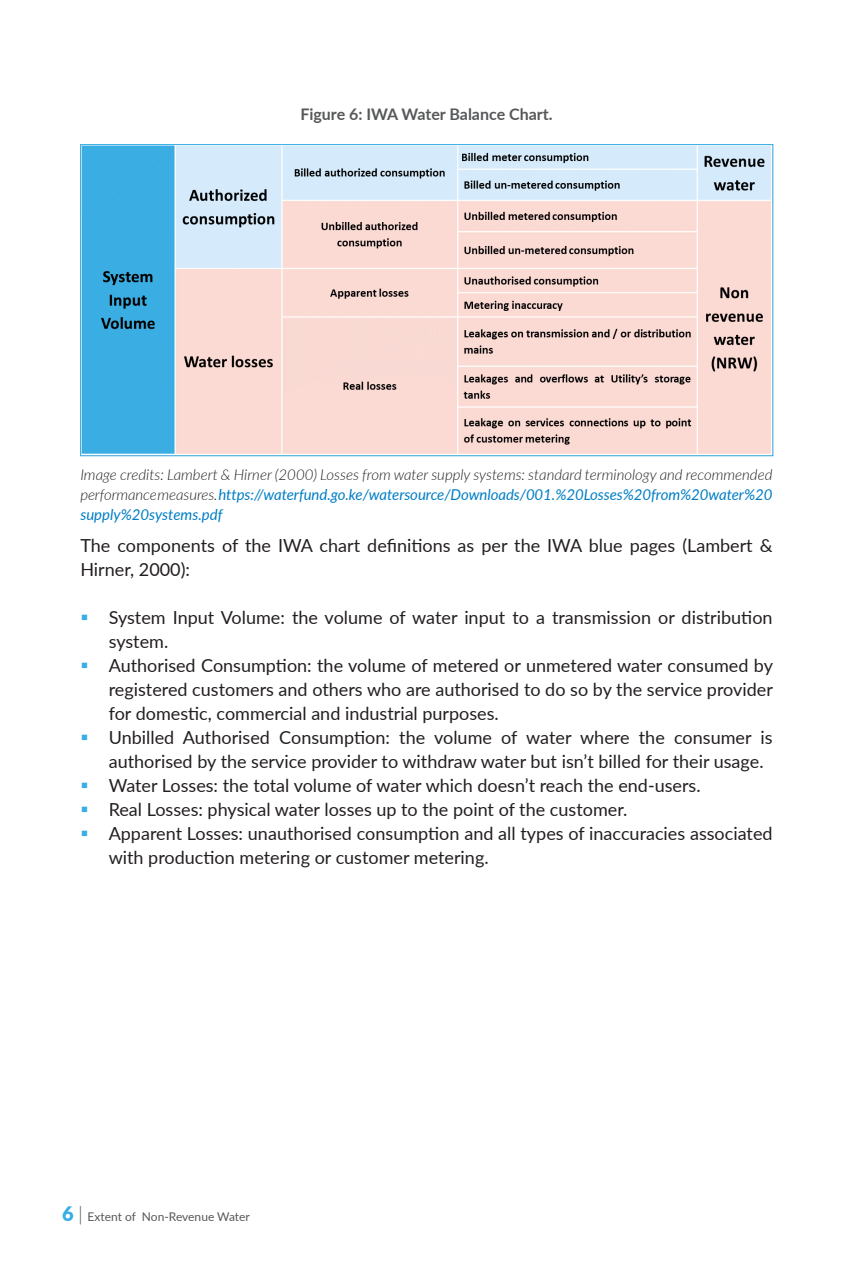
<style>
.page{position:relative;width:854px;height:1287px;background:#fff}
.page>*{position:absolute;margin:0;border:0;box-sizing:border-box;transform-origin:0 0}
.Body_Txt{font:18px/24px "Lato";color:#231f20}
.Fig_Table_Heading{font:700 16px "Lato";color:#57585a}
.Source{font:italic 300 15px/20px "Lato";color:#231f20;text-align:justify}
.t1{font:12px "Lato";color:#57585a}
.s1{font-weight:400;color:#007ec5}
.s2{font-weight:900;font-size:20px;color:#37aee3}
.s3{font-weight:300;font-size:20px}
</style>
<div class="page">
<img style="left:82px;top:146px;width:688px;height:308px">
<p class="Fig_Table_Heading" style="left:300px;top:102px;width:254px">Figure 6: IWA Water Balance Chart.</p>
<p class="Source" style="left:80px;top:464px;width:693px">Image credits: Lambert &amp; Hirner (2000) Losses from water supply systems: standard terminology and recommended performance measures. <span class="s1">https://waterfund.go.ke/watersource/Downloads/001.%20Losses%20from%20water%20 supply%20systems.pdf</span></p>
<p class="Body_Txt" style="left:80px;top:533px;width:693px">The components of the IWA chart definitions as per the IWA blue pages (Lambert &amp;<br>Hirner, 2000):</p>
<p class="Body_Txt" style="left:109px;top:605px;width:665px">System Input Volume: the volume of water input to a transmission or distribution system.</p>
<p class="Body_Txt" style="left:109px;top:653px;width:665px;text-align:justify">Authorised Consumption: the volume of metered or unmetered water consumed by registered customers and others who are authorised to do so by the service provider for domestic, commercial and industrial purposes.</p>
<p class="Body_Txt" style="left:109px;top:725px;width:665px">Unbilled Authorised Consumption: the volume of water where the consumer is authorised by the service provider to withdraw water but isn’t billed for their usage.</p>
<p class="Body_Txt" style="left:109px;top:773px;width:593px">Water Losses: the total volume of water which doesn’t reach the end-users.</p>
<p class="Body_Txt" style="left:109px;top:797px;width:520px">Real Losses: physical water losses up to the point of the customer.</p>
<p class="Body_Txt" style="left:109px;top:821px;width:665px">Apparent Losses: unauthorised consumption and all types of inaccuracies associated with production metering or customer metering.</p>
<p class="t1" style="left:62px;top:1208px;width:189px"><span class="s2">6</span> <span class="s3">|</span> Extent of Non-Revenue Water</p>
</div>
